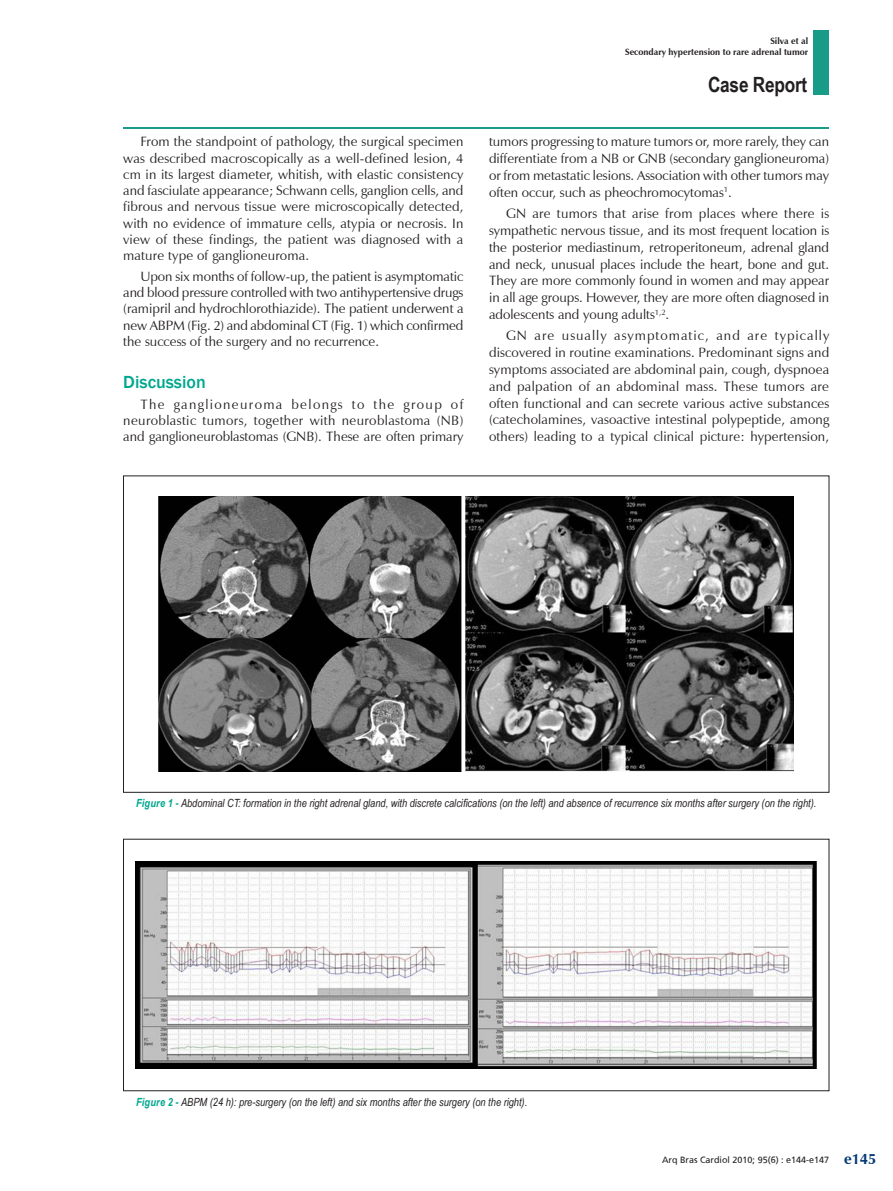
<style>
.page{position:relative;width:893px;height:1191px;background:#fff}
.page>*{position:absolute;margin:0;border:0;box-sizing:border-box;transform-origin:0 0}
.t1{font:700 21px "Arial Narrow";letter-spacing:-.01em;color:#231f20}
.t2{font:500 18px "Franklin Gothic";color:#00a78e}
.t3{font:13.5px/16.8px "Zapf Humanist 601 BT";color:#231f20;text-align:justify}
.t4{font:italic 11.25px "Arial Narrow";color:#231f20}
.t5{font:700 9px/10.8px "Zapf Humanist 601 BT";color:#231f20;text-align:right}
.t6{font:9px "Frutiger";color:#231f20}
.s1{font-weight:700;color:#00a78e}
.s2{font-family:"Zapf Humanist 601 BT";font-weight:700;font-size:15px;color:#013775}
</style>
<div class="page">
<hr style="left:123px;top:127px;width:706px;height:1px;background:#189c88">
<div style="left:813px;top:30px;width:16px;height:64px;background:#189c88"></div>
<img style="left:159px;top:497px;width:635px;height:274px">
<div style="left:123px;top:839px;width:706px;height:252px;border:1px solid #231f20"></div>
<img style="left:136px;top:861px;width:681px;height:207px">
<p class="t5" style="left:625px;top:36px;width:185px">Silva et al<br>Secondary hypertension to rare adrenal tumor</p>
<p class="t3" style="left:123px;top:134px;width:342px;line-height:16.2px;text-indent:17px">From the standpoint of pathology, the surgical specimen was described macroscopically as a well-defined lesion, 4 cm in its largest diameter, whitish, with elastic consistency and fasciulate appearance; Schwann cells, ganglion cells, and fibrous and nervous tissue were microscopically detected, with no evidence of immature cells, atypia or necrosis. In view of these findings, the patient was diagnosed with a mature type of ganglioneuroma.</p>
<p class="t3" style="left:123px;top:268px;width:342px;line-height:16.2px;text-indent:17px">Upon six months of follow-up, the patient is asymptomatic and blood pressure controlled with two antihypertensive drugs (ramipril and hydrochlorothiazide). The patient underwent a new ABPM (Fig. 2) and abdominal CT (Fig. 1) which confirmed the success of the surgery and no recurrence.</p>
<h2 class="t2" style="left:123px;top:371px;width:84px">Discussion</h2>
<p class="t3" style="left:123px;top:396px;width:342px;line-height:16.2px;text-indent:17px">The ganglioneuroma belongs to the group of neuroblastic tumors, together with neuroblastoma (NB) and ganglioneuroblastomas (GNB). These are often primary</p>
<h1 class="t1" style="left:708px;top:69px;width:101px">Case Report</h1>
<p class="t3" style="left:489px;top:133px;width:342px">tumors progressing to mature tumors or, more rarely, they can differentiate from a NB or GNB (secondary ganglioneuroma) or from metastatic lesions. Association with other tumors may often occur, such as pheochromocytomas<sup>1</sup>.</p>
<p class="t3" style="left:489px;top:205px;width:342px;text-indent:17px">GN are tumors that arise from places where there is sympathetic nervous tissue, and its most frequent location is the posterior mediastinum, retroperitoneum, adrenal gland and neck, unusual places include the heart, bone and gut.<br>They are more commonly found in women and may appear in all age groups. However, they are more often diagnosed in adolescents and young adults<sup>1,2</sup>.</p>
<p class="t3" style="left:489px;top:327px;width:342px;text-indent:17px">GN are usually asymptomatic, and are typically discovered in routine examinations. Predominant signs and symptoms associated are abdominal pain, cough, dyspnoea and palpation of an abdominal mass. These tumors are often functional and can secrete various active substances (catecholamines, vasoactive intestinal polypeptide, among others) leading to a typical clinical picture: hypertension,</p>
<p class="t4" style="left:136px;top:795px;width:682px"><span class="s1">Figure 1 -</span> Abdominal CT: formation in the right adrenal gland, with discrete calcifications (on the left) and absence of recurrence six months after surgery (on the right).</p>
<p class="t4" style="left:136px;top:1093px;width:393px"><span class="s1">Figure 2 -</span> ABPM (24 h): pre-surgery (on the left) and six months after the surgery (on the right).</p>
<p class="t6" style="left:662px;top:1154px;width:216px">Arq Bras Cardiol 2010; 95(6) : e144-e147 <span class="s2">e145</span></p>
</div>
